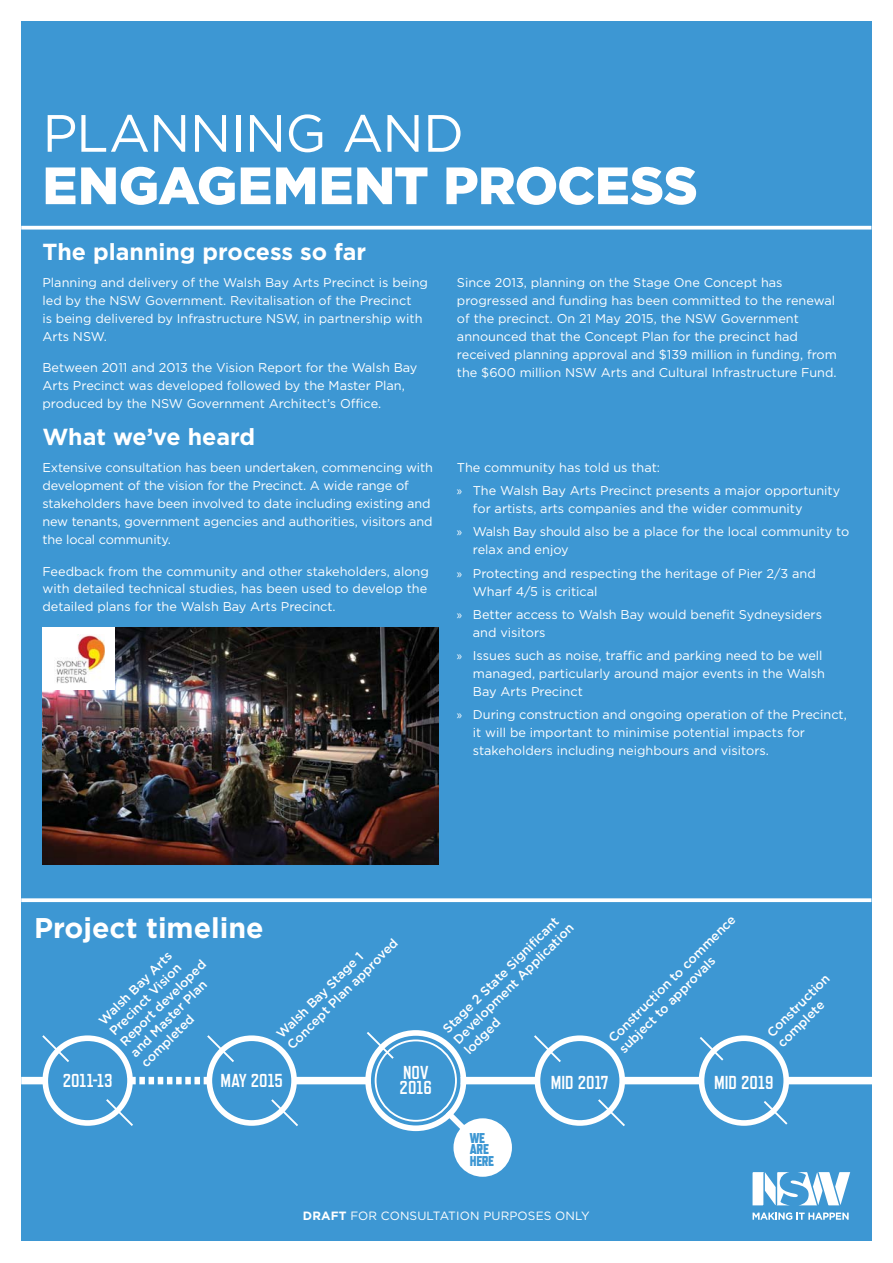
<style>
.page{position:relative;width:893px;height:1263px;background:#fff}
.page>*{position:absolute;margin:0;border:0;box-sizing:border-box;transform-origin:0 0}
.t1{font:900 52.35px "Gotham";letter-spacing:-.01em;color:#fff}
.t2{font:52.35px "Gotham";letter-spacing:-.015em;color:#fff}
.t3{font:700 28.5px "Gotham";color:#fff}
.t4{font:700 23.25px "Gotham";color:#fff}
.t5{font:700 18.75px/15px "Refrigerator Deluxe";color:#fff}
.t6{font:800 14.25px/11.2px "Refrigerator Deluxe";letter-spacing:-.025em;color:#3d97d3}
.t7{font:12.75px/18px "Gotham";color:#fff}
.t8{font:500 12.75px/15px "Gotham";color:#fff}
.t9{font:12px "Gotham";letter-spacing:.01em;color:#fff}
.s1{font-family:"Myriad Pro"}
.s2{font-weight:700}
</style>
<div class="page">
<div style="left:21px;top:22px;width:850px;height:1219px;background:#3d97d3"></div>
<svg style="left:752px;top:1212px;width:96px;height:8px"></svg>
<svg style="left:752px;top:1172px;width:98px;height:33px"></svg>
<svg style="left:21px;top:226px;width:850px;height:4px;background:#e9f3f9"></svg>
<svg style="left:21px;top:898px;width:850px;height:4px;background:#eef5fa"></svg>
<div style="left:252px;top:1077px;width:621px;height:7px;background:#fff"></div>
<svg style="left:133px;top:1077px;width:74px;height:7px"></svg>
<div style="left:21px;top:1077px;width:67px;height:7px;background:#fff"></div>
<div style="left:537px;top:1038px;width:85px;height:85px;background:#3d97d3;border-radius:50%"></div>
<div style="left:535px;top:1035px;width:90px;height:91px;border:6px solid #fff;border-radius:50%"></div>
<svg style="left:534px;top:1035px;width:29px;height:29px"></svg>
<div style="left:209px;top:1038px;width:85px;height:85px;background:#3d97d3;border-radius:50%"></div>
<div style="left:207px;top:1035px;width:90px;height:91px;border:6px solid #fff;border-radius:50%"></div>
<svg style="left:207px;top:1035px;width:29px;height:29px"></svg>
<svg style="left:269px;top:1097px;width:29px;height:29px"></svg>
<svg style="left:596px;top:1097px;width:29px;height:30px"></svg>
<svg style="left:413px;top:1076px;width:76px;height:56px"></svg>
<div style="left:371px;top:1036px;width:90px;height:89px;background:#3d97d3;border-radius:50%"></div>
<div style="left:365px;top:1030px;width:101px;height:101px;border:6px solid #fff;border-radius:50%"></div>
<div style="left:375px;top:1040px;width:82px;height:82px;border:2px solid #fff;border-radius:50%"></div>
<div style="left:453px;top:1118px;width:59px;height:59px;background:#fff;border-radius:50%"></div>
<svg style="left:367px;top:1032px;width:29px;height:29px"></svg>
<div style="left:45px;top:1038px;width:85px;height:85px;background:#3d97d3;border-radius:50%"></div>
<div style="left:42px;top:1035px;width:91px;height:91px;border:6px solid #fff;border-radius:50%"></div>
<svg style="left:42px;top:1035px;width:29px;height:29px"></svg>
<svg style="left:104px;top:1097px;width:29px;height:29px"></svg>
<div style="left:701px;top:1038px;width:85px;height:85px;background:#3d97d3;border-radius:50%"></div>
<div style="left:699px;top:1035px;width:90px;height:91px;border:6px solid #fff;border-radius:50%"></div>
<svg style="left:699px;top:1037px;width:26px;height:26px"></svg>
<svg style="left:762px;top:1099px;width:26px;height:26px"></svg>
<img style="left:43px;top:627px;width:395px;height:237px">
<div style="left:42px;top:627px;width:72px;height:63px;background:#fff"></div>
<img style="left:56px;top:634px;width:49px;height:49px">
<h1 class="t2" style="left:42px;top:113px;width:423px">PLANNING AND</h1>
<h1 class="t1" style="left:42px;top:167px;width:657px">ENGAGEMENT PROCESS</h1>
<h3 class="t4" style="left:42px;top:244px;width:325px">The planning process so far</h3>
<p class="t7" style="left:42px;top:274px;width:387px">Planning and delivery of the Walsh Bay Arts Precinct is being led by the NSW Government. Revitalisation of the Precinct<br>is being delivered by Infrastructure NSW, in partnership with Arts NSW.</p>
<p class="t7" style="left:42px;top:360px;width:376px">Between 2011 and 2013 the Vision Report for the Walsh Bay<br>Arts Precinct was developed followed by the Master Plan, produced by the NSW Government Architect’s Office.</p>
<h3 class="t4" style="left:42px;top:429px;width:214px">What we’ve heard</h3>
<p class="t7" style="left:42px;top:459px;width:392px">Extensive consultation has been undertaken, commencing with development of the vision for the Precinct. A wide range of stakeholders have been involved to date including existing and new tenants, government agencies and authorities, visitors and the local community.</p>
<p class="t7" style="left:42px;top:563px;width:388px">Feedback from the community and other stakeholders, along with detailed technical studies, has been used to develop the detailed plans for the Walsh Bay Arts Precinct.</p>
<p class="t7" style="left:457px;top:274px;width:381px">Since 2013, planning on the Stage One Concept has progressed and funding has been committed to the renewal of the precinct. On 21 May 2015, the NSW Government announced that the Concept Plan for the precinct had received planning approval and $139 million in funding, from the $600 million NSW Arts and Cultural Infrastructure Fund.</p>
<p class="t7" style="left:457px;top:457px;width:385px;line-height:23.2px">The community has told us that:<br><span class="s1">»</span> The Walsh Bay Arts Precinct presents a major opportunity</p>
<p class="t7" style="left:457px;top:498px;width:394px;line-height:23.2px;text-indent:16px">for artists, arts companies and the wider community<br><span class="s1">»</span> Walsh Bay should also be a place for the local community to</p>
<p class="t7" style="left:457px;top:539px;width:360px;line-height:23.2px;text-indent:16px">relax and enjoy<br><span class="s1">»</span> Protecting and respecting the heritage of Pier 2/3 and</p>
<p class="t7" style="left:457px;top:580px;width:367px;line-height:23.2px;text-indent:16px">Wharf 4/5 is critical<br><span class="s1">»</span> Better access to Walsh Bay would benefit Sydneysiders</p>
<p class="t7" style="left:457px;top:622px;width:367px;line-height:23.2px;text-indent:16px">and visitors<br><span class="s1">»</span> Issues such as noise, traffic and parking need to be well</p>
<p class="t7" style="left:473px;top:666px;width:354px">managed, particularly around major events in the Walsh<br>Bay Arts Precinct</p>
<p class="t7" style="left:473px;top:707px;width:375px;text-indent:-16px"><span class="s1">»</span> During construction and ongoing operation of the Precinct, it will be important to minimise potential impacts for stakeholders including neighbours and visitors.</p>
<p class="t8" style="left:440px;top:1026px;width:165px;rotate:-45deg">Stage 2 State Signifi cant<br>Development Application lodged</p>
<p class="t8" style="left:606px;top:1035px;width:175px;rotate:-45deg">Construction to commence subject to approvals</p>
<h2 class="t3" style="left:34px;top:917px;width:231px">Project timeline</h2>
<p class="t8" style="left:274px;top:1032px;width:152px;rotate:-45deg">Walsh Bay Stage 1<br>Concept Plan approved</p>
<p class="t8" style="left:96px;top:1018px;width:117px;rotate:-45deg">Walsh Bay Arts<br>Precinct Vision<br>Report developed and Master Plan completed</p>
<h3 class="t5" style="left:63px;top:1073px;width:51px">2011-13</h3>
<h3 class="t5" style="left:714px;top:1075px;width:61px">MID 2019</h3>
<p class="t8" style="left:764px;top:1030px;width:84px;rotate:-45deg">Construction complete</p>
<h3 class="t5" style="left:220px;top:1073px;width:64px">MAY 2015</h3>
<h3 class="t5" style="left:400px;top:1065px;width:34px">NOV<br>2016</h3>
<h3 class="t5" style="left:551px;top:1075px;width:59px">MID 2017</h3>
<p class="t6" style="left:470px;top:1133px;width:26px">WE<br>ARE<br>HERE</p>
<p class="t9" style="left:303px;top:1211px;width:288px"><span class="s2">DRAFT</span> FOR CONSULTATION PURPOSES ONLY</p>
</div>
